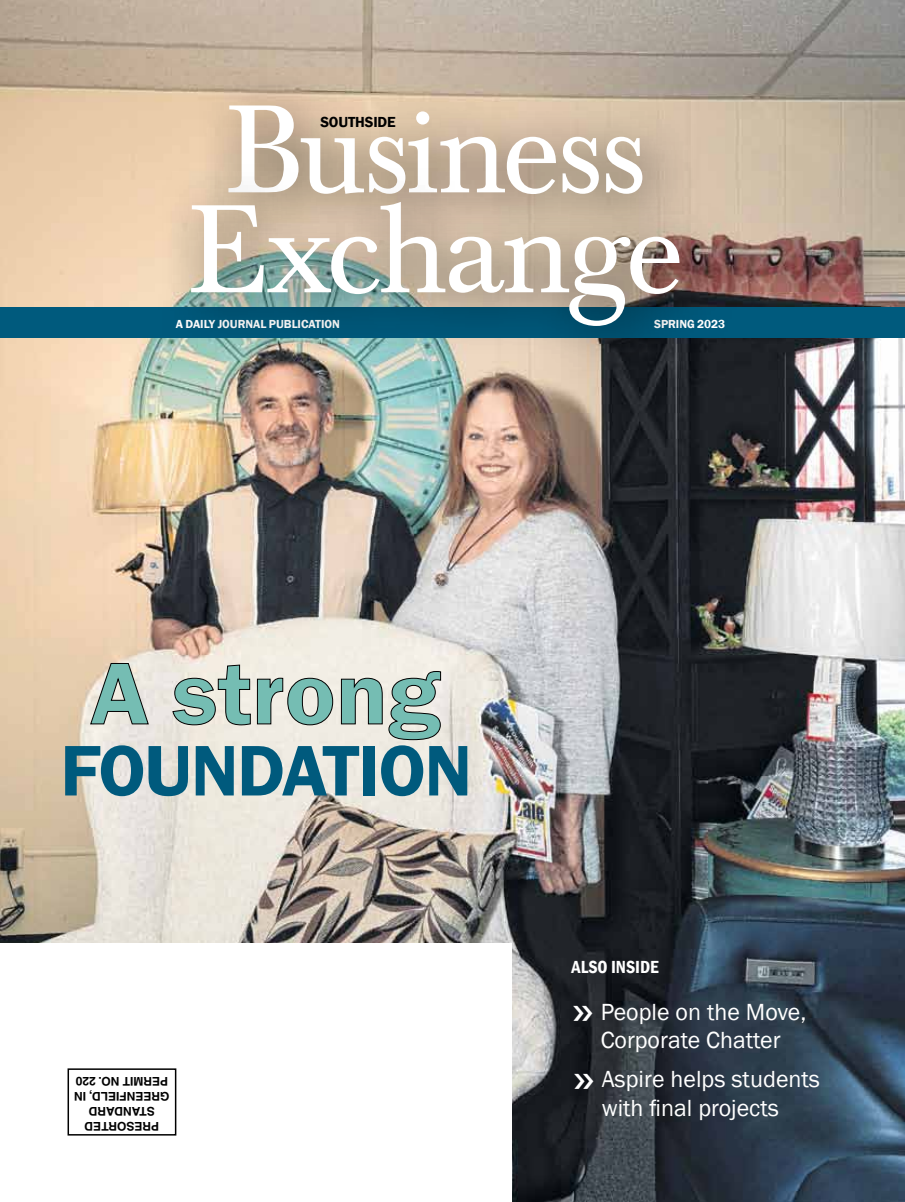
<style>
.page{position:relative;width:905px;height:1202px;background:#fff}
.page>*{position:absolute;margin:0;border:0;box-sizing:border-box;transform-origin:0 0}
.t1{font:123px/99.9px "Baskerville BE";letter-spacing:-.03em;color:#fff;text-align:center}
.t2{font:600 90.6px "Franklin Gothic";color:#75bdb3;scale:1.05 1}
.t3{font:600 72px "Franklin Gothic Demi BT";letter-spacing:-.02em;color:#005a7d}
.t4{font:700 48px/67.9px "Bell Gothic Std";color:#fff}
.t5{font:24px/28.8px "Franklin Gothic";color:#fff}
.t6{font:600 condensed 18px "Franklin Gothic";color:#fff}
.t7{font:600 15px "Franklin Gothic";letter-spacing:-.015em;color:#000}
.t8{font:700 12px/15px "Helvetica";color:#000;text-align:center}
.t9{font:600 12px "Franklin Gothic";letter-spacing:-.005em;color:#fff}
</style>
<div class="page">
<img style="left:1px;top:0;width:903px;height:1202px">
<div style="left:0;top:308px;width:904px;height:30px;background:#005a7d"></div>
<div style="left:194px;top:64px;width:509px;height:192px;background:#000;opacity:.75"></div>
<div style="left:157px;top:163px;width:582px;height:224px;background:#000;opacity:.75"></div>
<svg style="left:90px;top:662px;width:59px;height:62px;background:#dcd6cb"></svg>
<svg style="left:172px;top:664px;width:79px;height:61px;background:#dad5cc"></svg>
<svg style="left:257px;top:677px;width:76px;height:48px;background:#d8d5cd"></svg>
<svg style="left:340px;top:670px;width:101px;height:70px;background:#dad7cf"></svg>
<div style="left:0;top:944px;width:512px;height:258px;background:#fff"></div>
<div style="left:68px;top:1068px;width:108px;height:67px;border:2px solid #000"></div>
<h1 class="t1" style="left:187px;top:104px;width:498px">Business<br>Exchange</h1>
<p class="t7" style="left:320px;top:112px;width:77px">SOUTHSIDE</p>
<p class="t9" style="left:176px;top:316px;width:140px">A DAI LY JOU RNAL PUBLICATIO</p>
<p class="t9" style="left:332px;top:316px;width:9px">N</p>
<p class="t9" style="left:654px;top:316px;width:72px">SPRING 2023</p>
<h2 class="t2" style="left:91px;top:638px;width:334px">A STRONG</h2>
<h3 class="t3" style="left:61px;top:728px;width:413px">FOUNDATION</h3>
<p class="t8" style="left:169px;top:1133px;width:97px;rotate:-180deg">PRESORTED<br>STANDARD<br>GREENFIELD, IN<br>PERMIT NO. 220</p>
<p class="t6" style="left:571px;top:955px;width:89px">ALSO INSIDE</p>
<h3 class="t4" style="left:569px;top:974px;width:29px">» »</h3>
<p class="t5" style="left:600px;top:997px;width:207px">People on the Move,<br>Corporate Chatter</p>
<p class="t5" style="left:601px;top:1065px;width:220px">Aspire helps students with final projects</p>
</div>
